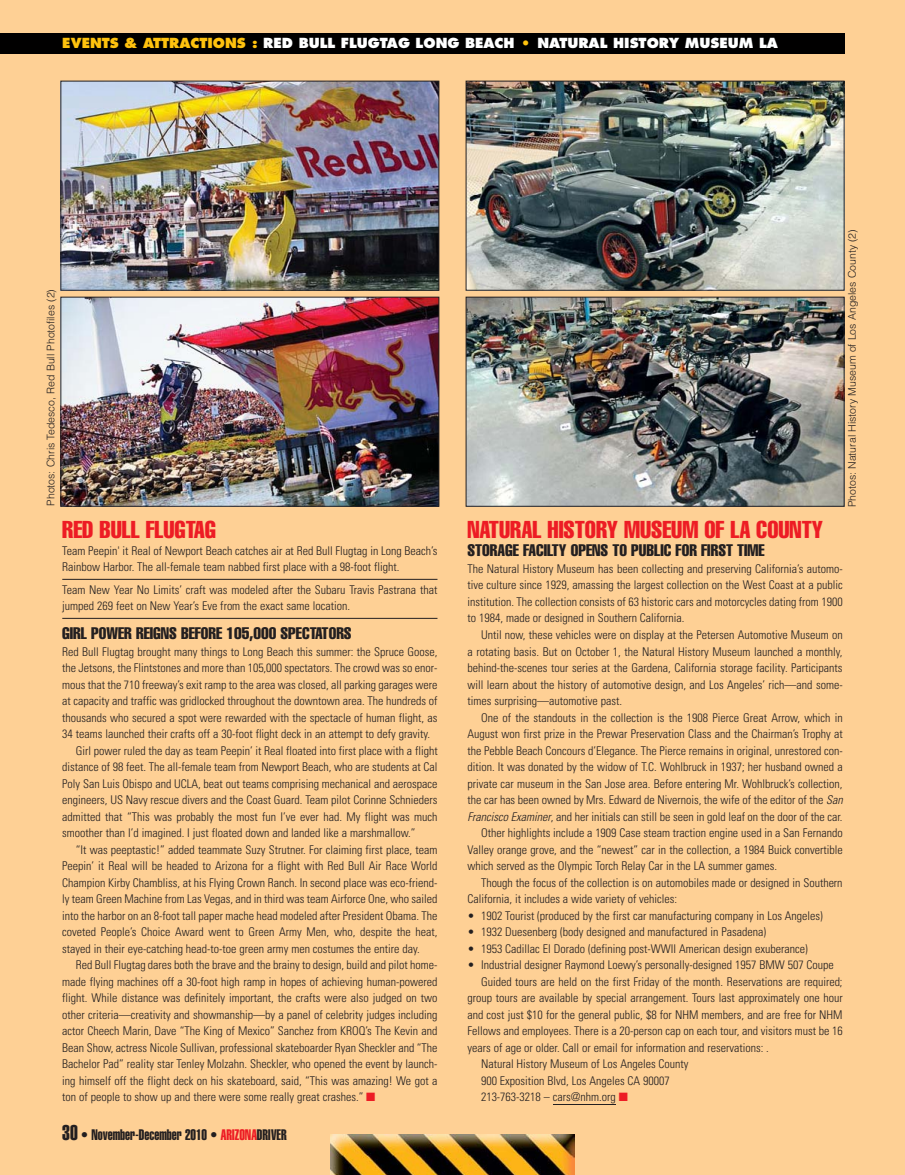
<style>
.page{position:relative;width:905px;height:1175px;background:#fff}
.page>*{position:absolute;margin:0;border:0;box-sizing:border-box;transform-origin:0 0}
.t1{font:extra-condensed 24px "Helvetica";color:#ed1c24}
.t2{font:extra-condensed 16.5px "Helvetica";color:#231f20}
.t3{font:15px "Helvetica Extra Compressed";color:#231f20}
.t4{font:800 13.5px "Futura";color:#fff}
.t5{font:300 condensed 12px/16.5px "Univers";color:#231f20}
.t6{font:300 10.5px "Helvetica";color:#231f20}
.s1{color:#ffc20e}
.s2{color:#ed1c24}
.s3{font-size:21px}
.s4{font-style:italic}
</style>
<div class="page">
<div style="left:0;top:0;width:904px;height:1174px;background:#fed095"></div>
<hr style="left:62px;top:579px;width:375px;height:1px;background:#231f20">
<hr style="left:62px;top:618px;width:375px;height:1px;background:#231f20">
<hr style="left:553px;top:1104px;width:62px;height:1px;background:#231f20">
<img style="left:468px;top:83px;width:374px;height:205px">
<div style="left:466px;top:81px;width:378px;height:209px;border:1px solid #231f20"></div>
<img style="left:468px;top:299px;width:374px;height:205px">
<div style="left:466px;top:297px;width:378px;height:209px;border:1px solid #231f20"></div>
<img style="left:331px;top:1134px;width:243px;height:40px">
<div style="left:0;top:34px;width:844px;height:20px;background:#010000"></div>
<img style="left:63px;top:83px;width:374px;height:205px">
<div style="left:61px;top:81px;width:378px;height:209px;border:1px solid #231f20"></div>
<img style="left:63px;top:299px;width:374px;height:205px">
<div style="left:61px;top:297px;width:378px;height:209px;border:1px solid #231f20"></div>
<p class="t4" style="left:62px;top:37px;width:717px"><span class="s1">EVENTS &amp; ATTRACTIONS :</span> RED BULL FLUGTAG LONG BEACH <span class="s1">•</span> NATURAL HISTORY MUSEUM LA</p>
<p class="t6" style="left:47px;top:505px;width:218px;rotate:-90deg">Photos: Chris Tedesco, Red Bull Photofiles (2)</p>
<p class="t6" style="left:848px;top:507px;width:279px;rotate:-90deg">Photos: Natural History Museum of Los Angeles County (2)</p>
<h1 class="t1" style="left:62px;top:521px;width:155px">RED BULL FLUGTAG</h1>
<p class="t5" style="left:62px;top:543px;width:377px">Team Peepin' it Real of Newport Beach catches air at Red Bull Flugtag in Long Beach’s<br>Rainbow Harbor. The all-female team nabbed first place with a 98-foot flight.</p>
<p class="t5" style="left:62px;top:582px;width:376px">Team New Year No Limits’ craft was modeled after the Subaru Travis Pastrana that jumped 269 feet on New Year’s Eve from the exact same location.</p>
<h2 class="t2" style="left:62px;top:627px;width:291px">GIRL POWER REIGNS BEFORE 105,000 SPECTATORS</h2>
<p class="t5" style="left:62px;top:644px;width:377px">Red Bull Flugtag brought many things to Long Beach this summer: the Spruce Goose,</p>
<p class="t5" style="left:62px;top:660px;width:376px">the Jetsons, the Flintstones and more than 105,000 spectators. The crowd was so enor-</p>
<p class="t5" style="left:62px;top:677px;width:376px">mous that the 710 freeway’s exit ramp to the area was closed, all parking garages were</p>
<p class="t5" style="left:62px;top:693px;width:376px">at capacity and traffic was gridlocked throughout the downtown area. The hundreds of</p>
<p class="t5" style="left:62px;top:710px;width:376px">thousands who secured a spot were rewarded with the spectacle of human flight, as</p>
<p class="t5" style="left:62px;top:726px;width:369px">34 teams launched their crafts off a 30-foot flight deck in an attempt to defy gravity.</p>
<p class="t5" style="left:76px;top:743px;width:363px">Girl power ruled the day as team Peepin’ it Real floated into first place with a flight</p>
<p class="t5" style="left:62px;top:759px;width:376px">distance of 98 feet. The all-female team from Newport Beach, who are students at Cal</p>
<p class="t5" style="left:62px;top:776px;width:377px">Poly San Luis Obispo and UCLA, beat out teams comprising mechanical and aerospace</p>
<p class="t5" style="left:62px;top:792px;width:376px">engineers, US Navy rescue divers and the Coast Guard. Team pilot Corinne Schnieders</p>
<p class="t5" style="left:62px;top:809px;width:377px">admitted that “This was probably the most fun I’ve ever had. My flight was much</p>
<p class="t5" style="left:62px;top:825px;width:354px">smoother than I’d imagined. I just floated down and landed like a marshmallow.”</p>
<p class="t5" style="left:76px;top:842px;width:363px">“It was peeptastic!” added teammate Suzy Strutner. For claiming first place, team</p>
<p class="t5" style="left:62px;top:858px;width:377px">Peepin’ it Real will be headed to Arizona for a flight with Red Bull Air Race World</p>
<p class="t5" style="left:62px;top:875px;width:376px">Champion Kirby Chambliss, at his Flying Crown Ranch. In second place was eco-friend-</p>
<p class="t5" style="left:62px;top:891px;width:377px">ly team Green Machine from Las Vegas, and in third was team Airforce One, who sailed</p>
<p class="t5" style="left:62px;top:908px;width:376px">into the harbor on an 8-foot tall paper mache head modeled after President Obama. The</p>
<p class="t5" style="left:62px;top:924px;width:376px">coveted People’s Choice Award went to Green Army Men, who, despite the heat,</p>
<p class="t5" style="left:62px;top:941px;width:359px">stayed in their eye-catching head-to-toe green army men costumes the entire day.</p>
<p class="t5" style="left:76px;top:957px;width:363px">Red Bull Flugtag dares both the brave and the brainy to design, build and pilot home-</p>
<p class="t5" style="left:62px;top:974px;width:376px">made flying machines off a 30-foot high ramp in hopes of achieving human-powered</p>
<p class="t5" style="left:62px;top:990px;width:377px">flight. While distance was definitely important, the crafts were also judged on two</p>
<p class="t5" style="left:62px;top:1007px;width:377px">other criteria—creativity and showmanship—by a panel of celebrity judges including</p>
<p class="t5" style="left:62px;top:1023px;width:377px">actor Cheech Marin, Dave “The King of Mexico” Sanchez from KROQ’s The Kevin and</p>
<p class="t5" style="left:62px;top:1040px;width:377px">Bean Show, actress Nicole Sullivan, professional skateboarder Ryan Sheckler and “The</p>
<p class="t5" style="left:62px;top:1056px;width:376px">Bachelor Pad” reality star Tenley Molzahn. Sheckler, who opened the event by launch-</p>
<p class="t5" style="left:62px;top:1073px;width:377px">ing himself off the flight deck on his skateboard, said, “This was amazing! We got a</p>
<p class="t5" style="left:62px;top:1089px;width:314px">ton of people to show up and there were some really great crashes.” <span class="s2">■</span></p>
<p class="t3" style="left:62px;top:1129px;width:226px"><span class="s3">30</span> • November-December 2010 • <span class="s2">ARIZONA</span>DRIVER</p>
<h1 class="t1" style="left:467px;top:521px;width:357px">NATURAL HISTORY MUSEUM OF LA COUNTY</h1>
<h2 class="t2" style="left:467px;top:544px;width:299px">STORAGE FACILTY OPENS TO PUBLIC FOR FIRST TIME</h2>
<p class="t5" style="left:467px;top:561px;width:377px;text-align:justify">The Natural History Museum has been collecting and preserving California’s automo&shy;tive culture since 1929, amassing the largest collection on the West Coast at a public institution. The collection consists of 63 historic cars and motorcycles dating from 1900 to 1984, made or designed in Southern California.</p>
<p class="t5" style="left:467px;top:627px;width:377px;text-align:justify;text-indent:14px">Until now, these vehicles were on display at the Petersen Automotive Museum on a rotating basis. But on October 1, the Natural History Museum launched a monthly, behind-the-scenes tour series at the Gardena, California storage facility. Participants will learn about the history of automotive design, and Los Angeles’ rich—and some&shy;times surprising—automotive past.</p>
<p class="t5" style="left:481px;top:710px;width:363px">One of the standouts in the collection is the 1908 Pierce Great Arrow, which in</p>
<p class="t5" style="left:467px;top:726px;width:377px">August won first prize in the Prewar Preservation Class and the Chairman’s Trophy at</p>
<p class="t5" style="left:467px;top:743px;width:377px">the Pebble Beach Concours d’Elegance. The Pierce remains in original, unrestored con-</p>
<p class="t5" style="left:467px;top:759px;width:377px">dition. It was donated by the widow of T.C. Wohlbruck in 1937; her husband owned a</p>
<p class="t5" style="left:467px;top:776px;width:376px">private car museum in the San Jose area. Before entering Mr. Wohlbruck’s collection,</p>
<p class="t5" style="left:467px;top:792px;width:379px">the car has been owned by Mrs. Edward de Nivernois, the wife of the editor of the <span class="s4">San</span></p>
<p class="t5" style="left:467px;top:809px;width:376px"><span class="s4">Francisco Examiner</span>, and her initials can still be seen in gold leaf on the door of the car.</p>
<p class="t5" style="left:481px;top:825px;width:363px">Other highlights include a 1909 Case steam traction engine used in a San Fernando</p>
<p class="t5" style="left:467px;top:842px;width:377px">Valley orange grove, and the “newest” car in the collection, a 1984 Buick convertible</p>
<p class="t5" style="left:467px;top:858px;width:311px">which served as the Olympic Torch Relay Car in the LA summer games.</p>
<p class="t5" style="left:481px;top:875px;width:363px">Though the focus of the collection is on automobiles made or designed in Southern</p>
<p class="t5" style="left:467px;top:891px;width:211px">California, it includes a wide variety of vehicles:</p>
<p class="t5" style="left:467px;top:908px;width:357px">• 1902 Tourist (produced by the first car manufacturing company in Los Angeles)</p>
<p class="t5" style="left:467px;top:924px;width:300px">• 1932 Duesenberg (body designed and manufactured in Pasadena)</p>
<p class="t5" style="left:467px;top:941px;width:342px">• 1953 Cadillac El Dorado (defining post-WWII American design exuberance)</p>
<p class="t5" style="left:467px;top:957px;width:368px">• Industrial designer Raymond Loewy’s personally-designed 1957 BMW 507 Coupe</p>
<p class="t5" style="left:481px;top:974px;width:363px">Guided tours are held on the first Friday of the month. Reservations are required;</p>
<p class="t5" style="left:467px;top:990px;width:377px">group tours are available by special arrangement. Tours last approximately one hour</p>
<p class="t5" style="left:467px;top:1007px;width:376px">and cost just $10 for the general public, $8 for NHM members, and are free for NHM</p>
<p class="t5" style="left:467px;top:1023px;width:377px">Fellows and employees. There is a 20-person cap on each tour, and visitors must be 16</p>
<p class="t5" style="left:467px;top:1040px;width:303px">years of age or older. Call or email for information and reservations: .</p>
<p class="t5" style="left:481px;top:1056px;width:209px">Natural History Museum of Los Angeles County</p>
<p class="t5" style="left:481px;top:1073px;width:190px">900 Exposition Blvd, Los Angeles CA 90007</p>
<p class="t5" style="left:481px;top:1089px;width:148px">213-763-3218 – cars@nhm.org <span class="s2">■</span></p>
</div>
